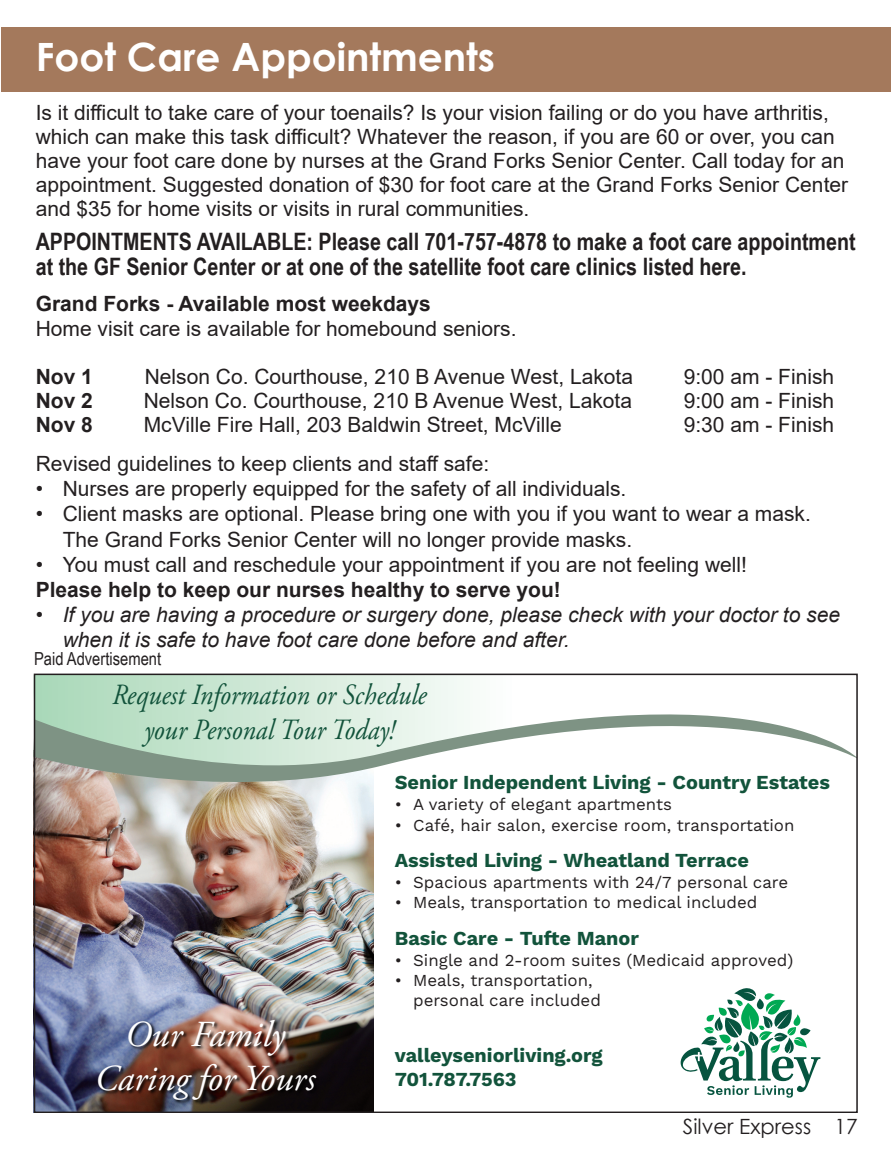
<style>
.page{position:relative;width:891px;height:1161px;background:#fff}
.page>*{position:absolute;margin:0;border:0;box-sizing:border-box;transform-origin:0 0}
.t1{font:700 39px "Century Gothic";color:#fff}
.t2{font:italic 36.6px/44px "Adobe Garamond Pro";color:#fff;text-align:center}
.t3{font:italic 29.25px/35.1px "Adobe Garamond Pro";color:#12533b;text-align:center;scale:.9 1}
.t4{font:700 24px/25.5px "Arial Narrow";color:#231f20}
.t5{font:21px/24px "Arial";color:#231f20}
.t6{font:italic 21px/25.2px "Arial";color:#231f20}
.t7{font:700 21px "Arial";color:#231f20}
.t8{font:21px "Century Gothic";color:#231f20}
.t9{font:700 19.8px/23.9px "Work Sans";color:#12533b}
.t10{font:18px "Arial Narrow";color:#231f20}
.t11{font:16.8px/20.1px "Work Sans";color:#231f20}
.s1{font-weight:700}
</style>
<div class="page">
<div style="left:2px;top:27px;width:889px;height:65px;background:#a4795c"></div>
<img style="left:37px;top:807px;width:337px;height:203px">
<svg style="left:37px;top:794px;width:337px;height:13px;background:#cec3b6"></svg>
<svg style="left:34px;top:673px;width:824px;height:121px"></svg>
<img style="left:37px;top:1010px;width:337px;height:100px">
<svg style="left:681px;top:988px;width:139px;height:110px"></svg>
<div style="left:34px;top:674px;width:824px;height:439px;border:2px solid #231f20"></div>
<p class="t1" style="left:36px;top:28px;width:461px">Foot Care Appointments</p>
<p class="t5" style="left:36px;top:101px;width:814px">Is it difficult to take care of your toenails? Is your vision failing or do you have arthritis, which can make this task difficult? Whatever the reason, if you are 60 or over, you can have your foot care done by nurses at the Grand Forks Senior Center. Call today for an appointment. Suggested donation of $30 for foot care at the Grand Forks Senior Center and $35 for home visits or visits in rural communities.</p>
<p class="t4" style="left:36px;top:228px;width:821px">APPOINTMENTS AVAILABLE: Please call 701-757-4878 to make a foot care appointment at the GF Senior Center or at one of the satellite foot care clinics listed here.</p>
<p class="t5" style="left:36px;top:291px;width:482px;line-height:25.5px"><span class="s1">Grand Forks - Available most weekdays<br></span>Home visit care is available for homebound seniors.</p>
<p class="t7" style="left:36px;top:362px;width:59px">Nov 1</p>
<p class="t5" style="left:145px;top:365px;width:490px">Nelson Co. Courthouse, 210 B Avenue West, Lakota</p>
<p class="t5" style="left:684px;top:365px;width:152px">9:00 am - Finish</p>
<p class="t7" style="left:36px;top:386px;width:59px">Nov 2</p>
<p class="t5" style="left:144px;top:389px;width:490px">Nelson Co. Courthouse, 210 B Avenue West, Lakota</p>
<p class="t5" style="left:684px;top:389px;width:152px">9:00 am - Finish</p>
<p class="t7" style="left:36px;top:410px;width:59px">Nov 8</p>
<p class="t5" style="left:144px;top:413px;width:420px">McVille Fire Hall, 203 Baldwin Street, McVille</p>
<p class="t5" style="left:684px;top:413px;width:152px">9:30 am - Finish</p>
<p class="t5" style="left:36px;top:451px;width:455px">Revised guidelines to keep clients and staff safe:</p>
<p class="t5" style="left:36px;top:477px;width:592px">• Nurses are properly equipped for the safety of all individuals.</p>
<p class="t5" style="left:63px;top:501px;width:750px;line-height:25.2px;text-indent:-27px">• Client masks are optional. Please bring one with you if you want to wear a mask.<br>The Grand Forks Senior Center will no longer provide masks.</p>
<p class="t5" style="left:36px;top:552px;width:713px">• You must call and reschedule your appointment if you are not feeling well!</p>
<p class="t7" style="left:36px;top:575px;width:527px">Please help to keep our nurses healthy to serve you!</p>
<p class="t6" style="left:63px;top:603px;width:779px;text-indent:-27px">• If you are having a procedure or surgery done, please check with your doctor to see when it is safe to have foot care done before and after.</p>
<p class="t10" style="left:34px;top:645px;width:129px">Paid Advertisement</p>
<p class="t3" style="left:112px;top:678px;width:351px">Request Information or Schedule your Personal Tour Today!</p>
<p class="t2" style="left:94px;top:1013px;width:222px">Our Family<br>Caring for Yours</p>
<p class="t9" style="left:395px;top:771px;width:437px">Senior Independent Living - Country Estates</p>
<p class="t11" style="left:395px;top:795px;width:279px">• A variety of elegant apartments</p>
<p class="t11" style="left:395px;top:816px;width:401px">• Café, hair salon, exercise room, transportation</p>
<p class="t9" style="left:395px;top:849px;width:356px">Assisted Living - Wheatland Terrace</p>
<p class="t11" style="left:395px;top:873px;width:395px">• Spacious apartments with 24/7 personal care</p>
<p class="t11" style="left:395px;top:893px;width:364px">• Meals, transportation to medical included</p>
<p class="t9" style="left:395px;top:927px;width:246px">Basic Care - Tufte Manor</p>
<p class="t11" style="left:395px;top:951px;width:400px">• Single and 2-room suites (Medicaid approved)</p>
<p class="t11" style="left:413px;top:971px;width:189px;text-indent:-18px">• Meals, transportation, personal care included</p>
<p class="t9" style="left:395px;top:1044px;width:209px">valleyseniorliving.org<br>701.787.7563</p>
<p class="t8" style="left:683px;top:1111px;width:176px">Silver Express 17</p>
</div>
